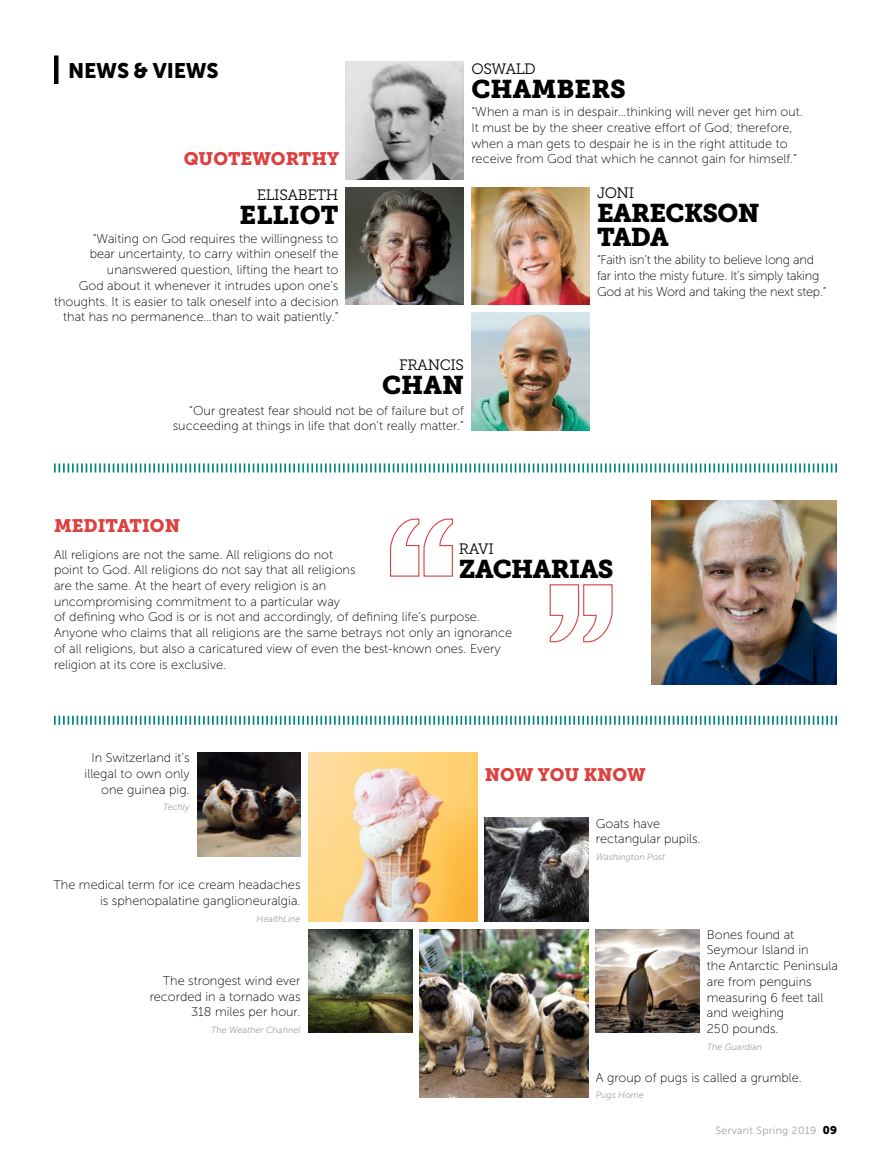
<style>
.page{position:relative;width:891px;height:1161px;background:#fff}
.page>*{position:absolute;margin:0;border:0;box-sizing:border-box;transform-origin:0 0}
.t1{font:25.5px/24px "Museo Slab 900";letter-spacing:-.025em;color:#000}
.t2{font:25.5px "Museo Slab 900";color:#000}
.t3{font:21px "Museo Sans 900";letter-spacing:-.01em;color:#000}
.t4{font:18px "Museo Slab 900";color:#db413f}
.t5{font:15px "Museo Slab 300";letter-spacing:-.025em;color:#000}
.t6{font:12.75px/15.8px "Museo Sans 100";color:#000;text-align:right}
.t7{font:12.75px/15.8px "Museo Sans 100";letter-spacing:-.02em;color:#000}
.t8{font:10.5px "Museo Sans 300";letter-spacing:.03em;color:#a1a1a4}
.t9{font:italic 9px "Museo Sans 300";color:#a1a1a4}
.s1{font-family:"Museo Slab 900";font-size:11.25px;color:#000}
</style>
<div class="page">
<img style="left:485px;top:818px;width:103px;height:104px">
<img style="left:308px;top:929px;width:104px;height:104px">
<img style="left:596px;top:929px;width:104px;height:104px">
<img style="left:420px;top:929px;width:168px;height:169px">
<img style="left:197px;top:753px;width:104px;height:103px">
<img style="left:308px;top:753px;width:169px;height:169px">
<img style="left:471px;top:312px;width:119px;height:118px">
<img style="left:346px;top:187px;width:118px;height:118px">
<img style="left:471px;top:187px;width:119px;height:118px">
<img style="left:346px;top:62px;width:118px;height:118px">
<svg style="left:54px;top:716px;width:783px;height:9px"></svg>
<hr style="left:54px;top:56px;width:4px;height:28px;background:#000">
<img style="left:652px;top:501px;width:185px;height:184px">
<svg style="left:389px;top:518px;width:64px;height:59px"></svg>
<svg style="left:549px;top:584px;width:64px;height:59px"></svg>
<svg style="left:54px;top:464px;width:783px;height:8px"></svg>
<h2 class="t3" style="left:68px;top:59px;width:152px">NEWS &amp; VIEWS</h2>
<h3 class="t4" style="left:184px;top:148px;width:157px">QUOTEWORTHY</h3>
<p class="t5" style="left:257px;top:186px;width:83px">ELISABETH</p>
<h1 class="t1" style="left:240px;top:203px;width:100px">ELLIOT</h1>
<p class="t6" style="left:54px;top:231px;width:286px">“Waiting on God requires the willingness to<br>bear uncertainty, to carry within oneself the unanswered question, lifting the heart to<br>God about it whenever it intrudes upon one’s thoughts. It is easier to talk oneself into a decision that has no permanence…than to wait patiently.”</p>
<p class="t5" style="left:471px;top:60px;width:66px">OSWALD</p>
<h1 class="t2" style="left:471px;top:74px;width:156px">CHAMBERS</h1>
<p class="t6" style="left:471px;top:104px;width:333px;text-align:left">“When a man is in despair…thinking will never get him out.<br>It must be by the sheer creative effort of God; therefore, when a man gets to despair he is in the right attitude to receive from God that which he cannot gain for himself.”</p>
<p class="t5" style="left:597px;top:185px;width:39px">JONI</p>
<h1 class="t1" style="left:597px;top:202px;width:164px">EARECKSON<br>TADA</h1>
<p class="t7" style="left:597px;top:252px;width:231px">“Faith isn’t the ability to believe long and far into the misty future. It’s simply taking<br>God at his Word and taking the next step.”</p>
<p class="t5" style="left:399px;top:357px;width:66px">FRANCIS</p>
<h1 class="t1" style="left:382px;top:373px;width:83px">CHAN</h1>
<p class="t6" style="left:173px;top:403px;width:293px">“Our greatest fear should not be of failure but of succeeding at things in life that don’t really matter.”</p>
<h3 class="t4" style="left:54px;top:515px;width:128px">MEDITATION</h3>
<p class="t5" style="left:459px;top:541px;width:36px">RAVI</p>
<h1 class="t1" style="left:459px;top:558px;width:156px">ZACHARIAS</h1>
<p class="t6" style="left:54px;top:546px;width:460px;text-align:left">All religions are not the same. All religions do not<br>point to God. All religions do not say that all religions<br>are the same. At the heart of every religion is an<br>uncompromising commitment to a particular way<br>of defining who God is or is not and accordingly, of defining life’s purpose.<br>Anyone who claims that all religions are the same betrays not only an ignorance of all religions, but also a caricatured view of even the best-known ones. Every religion at its core is exclusive.</p>
<p class="t6" style="left:85px;top:750px;width:107px">In Switzerland it’s illegal to own only one guinea pig.</p>
<p class="t9" style="left:163px;top:802px;width:28px">Techly</p>
<p class="t6" style="left:54px;top:877px;width:249px">The medical term for ice cream headaches is sphenopalatine ganglioneuralgia.</p>
<p class="t9" style="left:257px;top:914px;width:45px">HealthLine</p>
<p class="t6" style="left:150px;top:973px;width:152px">The strongest wind ever recorded in a tornado was<br>318 miles per hour.</p>
<p class="t9" style="left:211px;top:1025px;width:91px">The Weather Channel</p>
<h3 class="t4" style="left:485px;top:765px;width:163px">NOW YOU KNOW</h3>
<p class="t6" style="left:596px;top:815px;width:106px;text-align:left">Goats have rectangular pupils.</p>
<p class="t9" style="left:596px;top:852px;width:71px">Washington Post</p>
<p class="t6" style="left:707px;top:927px;width:133px;text-align:left">Bones found at<br>Seymour Island in<br>the Antarctic Peninsula are from penguins measuring 6 feet tall and weighing<br>250 pounds.</p>
<p class="t9" style="left:707px;top:1042px;width:57px">The Guardian</p>
<p class="t6" style="left:596px;top:1069px;width:207px">A group of pugs is called a grumble.</p>
<p class="t9" style="left:596px;top:1090px;width:49px">Pugs Home</p>
<p class="t8" style="left:716px;top:1125px;width:123px">Servant Spring 2019 <span class="s1">09</span></p>
</div>
